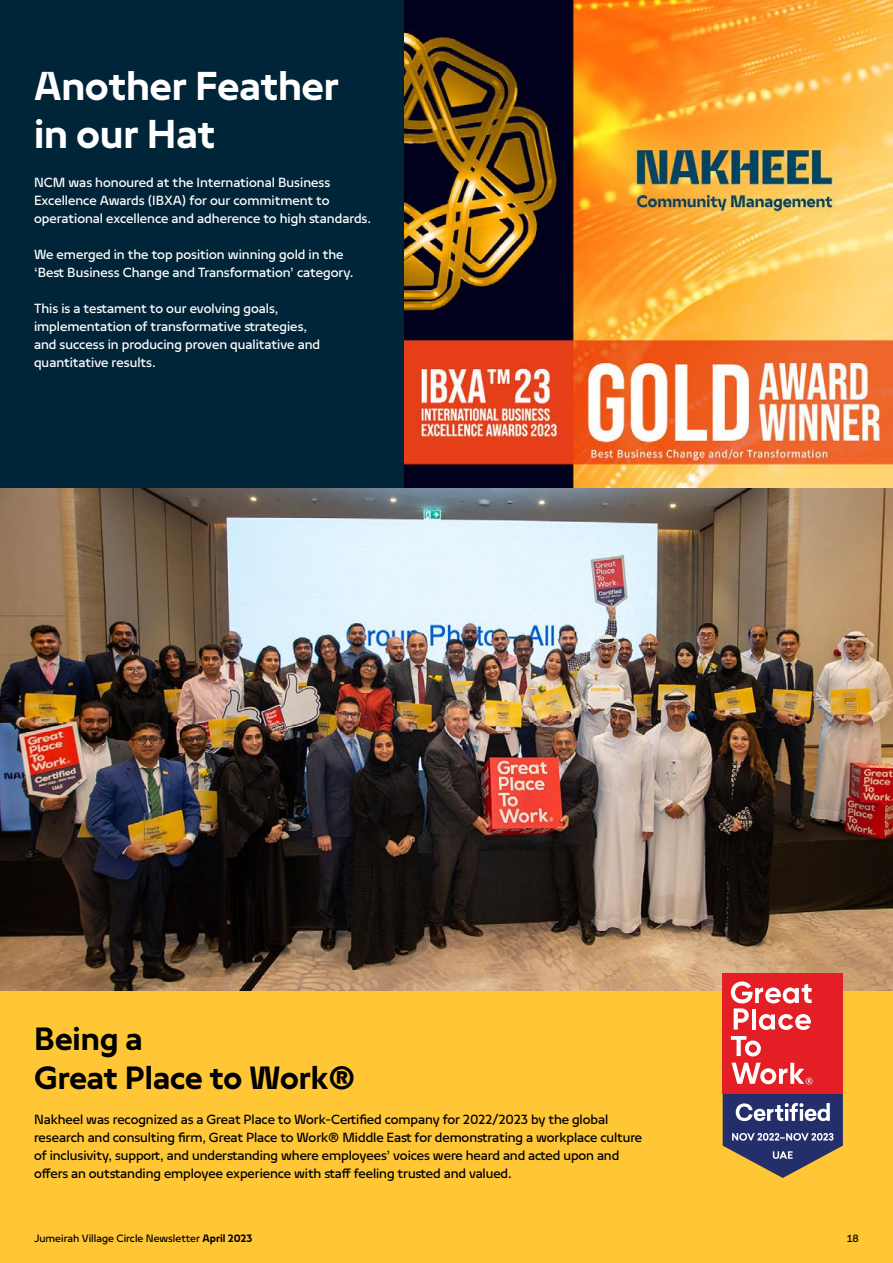
<style>
.page{position:relative;width:893px;height:1263px;background:#fff}
.page>*{position:absolute;margin:0;border:0;box-sizing:border-box;transform-origin:0 0}
.t1{font:700 45px/48px "Nakheel Text";color:#fff}
.t2{font:700 36px/39px "Nakheel Text";color:#000}
.t3{font:15px/18px "Nakheel Text";color:#fff}
.t4{font:15px/18px "Nakheel Text";letter-spacing:-.005em;color:#000}
.t5{font:12px "Nakheel Text";color:#000}
.s1{font-weight:700}
</style>
<div class="page">
<div style="left:0;top:0;width:404px;height:489px;background:#002539"></div>
<div style="left:0;top:990px;width:893px;height:273px;background:#ffc636"></div>
<hr style="left:892px;top:455px;width:1px;height:808px;background:#abe4e8">
<img style="left:404px;top:0;width:489px;height:489px">
<img style="left:0;top:489px;width:893px;height:501px">
<svg style="left:723px;top:973px;width:120px;height:205px;background:#b14d57"></svg>
<h1 class="t1" style="left:34px;top:61px;width:306px">Another Feather in our Hat</h1>
<p class="t3" style="left:34px;top:173px;width:339px">NCM was honoured at the International Business<br>Excellence Awards (IBXA) for our commitment to operational excellence and adherence to high standards.</p>
<p class="t3" style="left:34px;top:245px;width:321px">We emerged in the top position winning gold in the ‘Best Business Change and Transformation’ category.</p>
<p class="t3" style="left:34px;top:299px;width:288px">This is a testament to our evolving goals, implementation of transformative strategies, and success in producing proven qualitative and quantitative results.</p>
<h2 class="t2" style="left:34px;top:1019px;width:324px">Being a<br>Great Place to Work®</h2>
<p class="t4" style="left:34px;top:1110px;width:610px">Nakheel was recognized as a Great Place to Work-Certified company for 2022/2023 by the global research and consulting firm, Great Place to Work® Middle East for demonstrating a workplace culture of inclusivity, support, and understanding where employees’ voices were heard and acted upon and offers an outstanding employee experience with staff feeling trusted and valued.</p>
<p class="t5" style="left:34px;top:1230px;width:220px">Jumeirah Village Circle Newsletter <span class="s1">April 2023</span></p>
<p class="t5" style="left:847px;top:1230px;width:13px">18</p>
</div>
